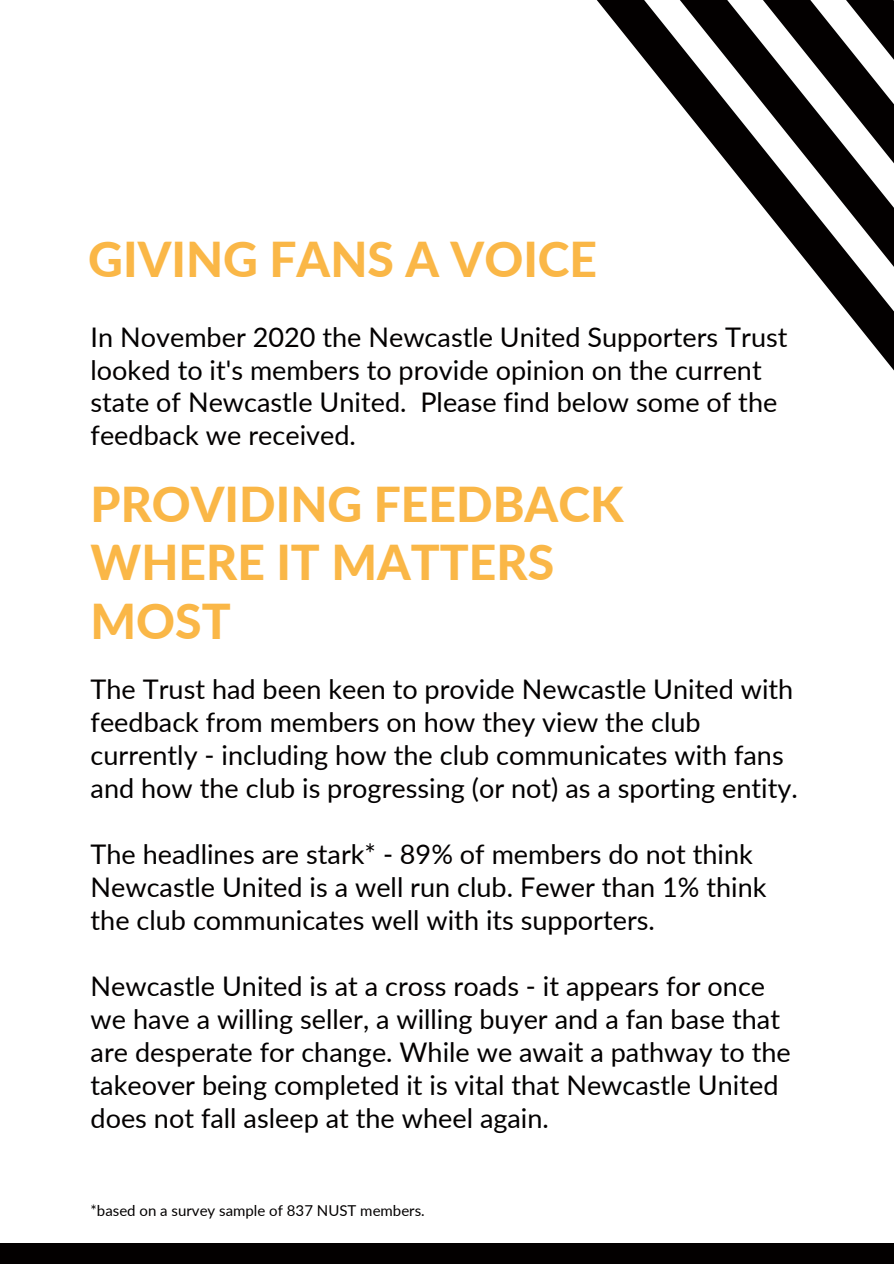
<style>
.page{position:relative;width:894px;height:1264px;background:#fff}
.page>*{position:absolute;margin:0;border:0;box-sizing:border-box;transform-origin:0 0}
.t1{font:800 48px/58.5px "Lato";color:#fab747}
.t2{font:27px/33px "Lato";color:#030000}
.t3{font:15px "Lato";color:#030000}
</style>
<div class="page">
<div style="left:0;top:1242px;width:893px;height:21px;background:#030000"></div>
<svg style="left:855px;top:322px;width:38px;height:41px;fill:#030000"></svg>
<svg style="left:823px;top:282px;width:70px;height:40px;fill:#030000"></svg>
<svg style="left:597px;top:0;width:296px;height:282px"></svg>
<h1 class="t1" style="left:88px;top:229px;width:510px">GIVING FANS A VOICE</h1>
<p class="t2" style="left:90px;top:320px;width:698px">In November 2020 the Newcastle United Supporters Trust looked to it's members to provide opinion on the current state of Newcastle United. Please find below some of the feedback we received.</p>
<h1 class="t1" style="left:90px;top:474px;width:534px">PROVIDING FEEDBACK<br>WHERE IT MATTERS<br>MOST</h1>
<p class="t2" style="left:90px;top:672px;width:708px">The Trust had been keen to provide Newcastle United with feedback from members on how they view the club currently - including how the club communicates with fans and how the club is progressing (or not) as a sporting entity.</p>
<p class="t2" style="left:90px;top:837px;width:677px">The headlines are stark* - 89% of members do not think<br>Newcastle United is a well run club. Fewer than 1% think the club communicates well with its supporters.</p>
<p class="t2" style="left:90px;top:969px;width:701px">Newcastle United is at a cross roads - it appears for once we have a willing seller, a willing buyer and a fan base that are desperate for change. While we await a pathway to the takeover being completed it is vital that Newcastle United does not fall asleep at the wheel again.</p>
<p class="t3" style="left:90px;top:1200px;width:335px">*based on a survey sample of 837 NUST members.</p>
</div>
